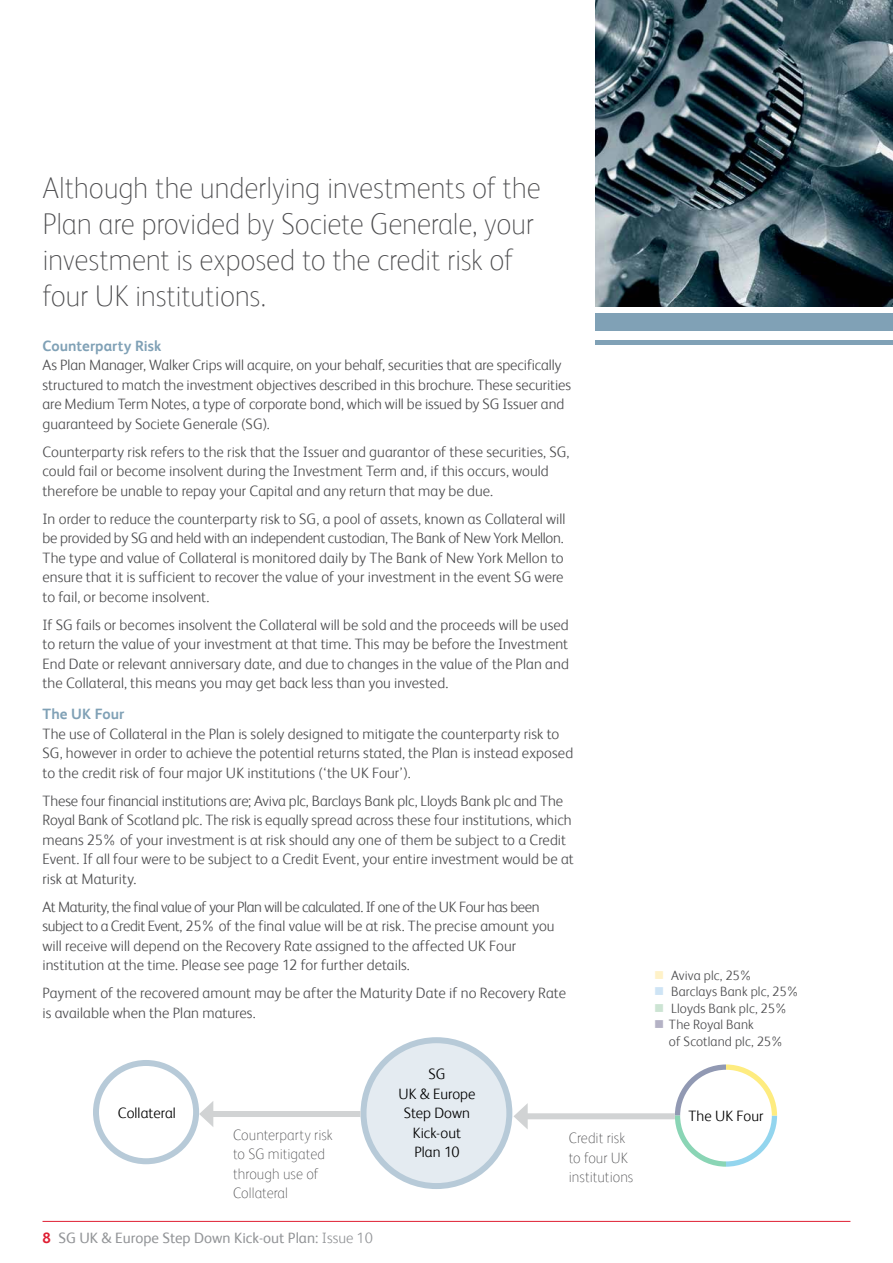
<style>
.page{position:relative;width:893px;height:1263px;background:#fff}
.page>*{position:absolute;margin:0;border:0;box-sizing:border-box;transform-origin:0 0}
.t1{font:100 30px/36px "FS Albert";letter-spacing:-.01em;color:#4d4d4f}
.t2{font:300 15px/19.5px "FS Albert";color:#4d4d4f}
.t3{font:100 15px/19.5px "FS Albert";color:#4d4d4f}
.t4{font:300 15px/19.5px "FS Albert";letter-spacing:.005em;color:#000;text-align:center}
.t5{font:15px "FS Albert";color:#939598}
.t6{font:700 15px "FS Albert";letter-spacing:.005em;color:#80a1b6}
.t7{font:300 13.5px/16.5px "FS Albert";letter-spacing:.01em;color:#4d4d4f}
.s1{font-weight:700;color:#df1e32}
.s2{font-weight:300}
.s3{color:#fff2c8}
.s4{color:#cee4f5}
.s5{color:#cce4d3}
.s6{color:#b4b2c5}
</style>
<div class="page">
<hr style="left:43px;top:1221px;width:807px;height:1px;background:#df1e32">
<div style="left:595px;top:314px;width:298px;height:17px;background:#80a1b6"></div>
<hr style="left:595px;top:340px;width:298px;height:4px;background:#80a1b6">
<img style="left:595px;top:0;width:298px;height:306px">
<div style="left:363px;top:1040px;width:146px;height:146px;background:#e4ebf1;border-radius:50%"></div>
<div style="left:360px;top:1037px;width:152px;height:152px;border:6px solid #b7cad8;border-radius:50%"></div>
<div style="left:93px;top:1060px;width:106px;height:104px;border:6px solid #b7cad8;border-radius:50%"></div>
<svg style="left:675px;top:1064px;width:102px;height:103px"></svg>
<div style="left:522px;top:1113px;width:153px;height:6px;background:#d1d3d4"></div>
<svg style="left:513px;top:1103px;width:15px;height:26px"></svg>
<div style="left:208px;top:1111px;width:152px;height:6px;background:#d1d3d4"></div>
<svg style="left:199px;top:1101px;width:14px;height:26px"></svg>
<h1 class="t1" style="left:43px;top:170px;width:500px">Although the underlying investments of the Plan are provided by Societe Generale, your investment is exposed to the credit risk of four UK institutions.</h1>
<p class="t6" style="left:43px;top:337px;width:120px">Counterparty Risk</p>
<p class="t2" style="left:43px;top:355px;width:530px">As Plan Manager, Walker Crips will acquire, on your behalf, securities that are specifically structured to match the investment objectives described in this brochure. These securities are Medium Term Notes, a type of corporate bond, which will be issued by SG Issuer and guaranteed by Societe Generale (SG).</p>
<p class="t2" style="left:43px;top:442px;width:528px">Counterparty risk refers to the risk that the Issuer and guarantor of these securities, SG, could fail or become insolvent during the Investment Term and, if this occurs, would therefore be unable to repay your Capital and any return that may be due.</p>
<p class="t2" style="left:43px;top:509px;width:524px">In order to reduce the counterparty risk to SG, a pool of assets, known as Collateral will be provided by SG and held with an independent custodian, The Bank of New York Mellon.<br>The type and value of Collateral is monitored daily by The Bank of New York Mellon to ensure that it is sufficient to recover the value of your investment in the event SG were to fail, or become insolvent.</p>
<p class="t2" style="left:43px;top:615px;width:528px;text-align:justify">If SG fails or becomes insolvent the Collateral will be sold and the proceeds will be used to return the value of your investment at that time. This may be before the Investment End Date or relevant anniversary date, and due to changes in the value of the Plan and the Collateral, this means you may get back less than you invested.</p>
<p class="t6" style="left:43px;top:705px;width:83px">The UK Four</p>
<p class="t2" style="left:43px;top:724px;width:532px">The use of Collateral in the Plan is solely designed to mitigate the counterparty risk to<br>SG, however in order to achieve the potential returns stated, the Plan is instead exposed to the credit risk of four major UK institutions (‘the UK Four’).</p>
<p class="t2" style="left:43px;top:791px;width:533px">These four financial institutions are; Aviva plc, Barclays Bank plc, Lloyds Bank plc and The Royal Bank of Scotland plc. The risk is equally spread across these four institutions, which means 25% of your investment is at risk should any one of them be subject to a Credit Event. If all four were to be subject to a Credit Event, your entire investment would be at risk at Maturity.</p>
<p class="t2" style="left:43px;top:897px;width:514px">At Maturity, the final value of your Plan will be calculated. If one of the UK Four has been subject to a Credit Event, 25% of the final value will be at risk. The precise amount you will receive will depend on the Recovery Rate assigned to the affected UK Four institution at the time. Please see page 12 for further details.</p>
<p class="t2" style="left:43px;top:983px;width:525px">Payment of the recovered amount may be after the Maturity Date if no Recovery Rate is available when the Plan matures.</p>
<p class="t4" style="left:118px;top:1103px;width:59px">Collateral</p>
<p class="t4" style="left:398px;top:1064px;width:79px">SG<br>UK &amp; Europe<br>Step Down<br>Kick-out<br>Plan 10</p>
<p class="t3" style="left:233px;top:1125px;width:101px">Counterparty risk to SG mitigated through use of<br>Collateral</p>
<p class="t3" style="left:569px;top:1128px;width:66px">Credit risk to four UK institutions</p>
<p class="t5" style="left:43px;top:1229px;width:332px"><span class="s1">8</span> SG UK &amp; Europe Step Down Kick-out Plan: <span class="s2">Issue 10</span></p>
<p class="t7" style="left:654px;top:967px;width:100px"><span class="s3">■</span> Aviva plc, 25%</p>
<p class="t7" style="left:654px;top:983px;width:147px"><span class="s4">■</span> Barclays Bank plc, 25%</p>
<p class="t7" style="left:654px;top:1000px;width:135px"><span class="s5">■</span> Lloyds Bank plc, 25%</p>
<p class="t7" style="left:669px;top:1016px;width:116px;text-indent:-15px"><span class="s6">■</span> The Royal Bank<br>of Scotland plc, 25%</p>
<p class="t4" style="left:688px;top:1106px;width:77px">The UK Four</p>
</div>
